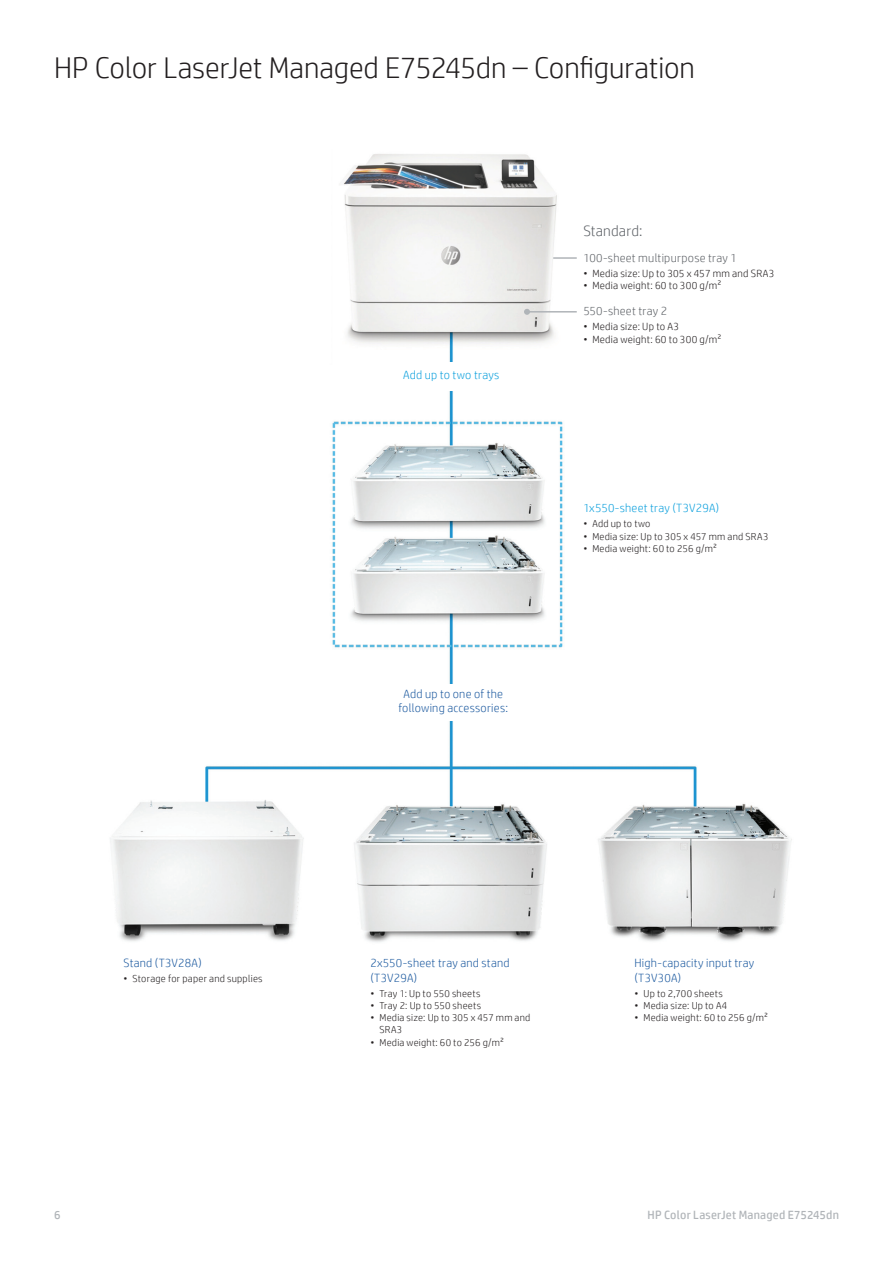
<style>
.page{position:relative;width:893px;height:1263px;background:#fff}
.page>*{position:absolute;margin:0;border:0;box-sizing:border-box;transform-origin:0 0}
.Document_type_12_14{font:300 30px "HP Simplified";letter-spacing:-.005em;color:#231f20}
.Subhead_14_16_blue{font:300 15px "HP Simplified";letter-spacing:.01em;color:#5f6368}
.Subhead_14_16_blue-2{font:300 12px/15px "HP Simplified";letter-spacing:.02em;color:#1e5ba0}
.Subhead_14_16_blue-3{font:300 12px "HP Simplified";letter-spacing:.02em;color:#5f6368}
.Subhead_14_16_blue-4{font:300 12px "HP Simplified";letter-spacing:.02em;color:#0ca0dd}
.t1{font:12px "HP Simplified";letter-spacing:.02em;color:#b0b4b8}
.Subhead_14_16_blue-5{font:300 10.5px "HP Simplified";letter-spacing:.025em;color:#231f20}
.Subhead_14_16_blue-6{font:300 10.2px/12.1px "HP Simplified";letter-spacing:.025em;color:#231f20}
</style>
<div class="page">
<img style="left:110px;top:154px;width:682px;height:788px">
<hr style="left:553px;top:257px;width:24px;height:2px;background:#b0b4b8">
<hr style="left:527px;top:311px;width:50px;height:2px;background:#b0b4b8">
<svg style="left:524px;top:309px;width:6px;height:6px"></svg>
<div style="left:440px;top:362px;width:20px;height:28px;background:#fff"></div>
<div style="left:442px;top:684px;width:20px;height:37px;background:#fff"></div>
<p class="Document_type_12_14" style="left:54px;top:51px;width:642px">HP Color LaserJet Managed E75245dn – Configuration</p>
<p class="Subhead_14_16_blue-2" style="left:124px;top:955px;width:80px">Stand (T3V28A)</p>
<p class="Subhead_14_16_blue-6" style="left:124px;top:972px;width:141px">• Storage for paper and supplies</p>
<p class="Subhead_14_16_blue-4" style="left:403px;top:368px;width:98px">Add up to two trays</p>
<p class="Subhead_14_16_blue-2" style="left:398px;top:686px;width:111px;line-height:14.4px;text-align:center">Add up to one of the following accessories:</p>
<p class="Subhead_14_16_blue" style="left:583px;top:222px;width:61px">Standard:</p>
<p class="Subhead_14_16_blue-3" style="left:583px;top:251px;width:155px">100-sheet multipurpose tray 1</p>
<p class="Subhead_14_16_blue-5" style="left:583px;top:267px;width:193px">• Media size: Up to 305 x 457 mm and SRA3</p>
<p class="Subhead_14_16_blue-5" style="left:583px;top:280px;width:140px">• Media weight: 60 to 300 g/m2</p>
<p class="Subhead_14_16_blue-3" style="left:583px;top:304px;width:85px">550-sheet tray 2</p>
<p class="Subhead_14_16_blue-5" style="left:583px;top:321px;width:97px">• Media size: Up to A3</p>
<p class="Subhead_14_16_blue-5" style="left:583px;top:333px;width:140px">• Media weight: 60 to 300 g/m2</p>
<p class="Subhead_14_16_blue-4" style="left:583px;top:501px;width:137px">1x550-sheet tray (T3V29A)</p>
<p class="Subhead_14_16_blue-6" style="left:583px;top:518px;width:69px">• Add up to two</p>
<p class="Subhead_14_16_blue-6" style="left:583px;top:530px;width:187px">• Media size: Up to 305 x 457 mm and SRA3</p>
<p class="Subhead_14_16_blue-6" style="left:583px;top:542px;width:135px">• Media weight: 60 to 256 g/m2</p>
<p class="Subhead_14_16_blue-2" style="left:370px;top:955px;width:141px">2x550-sheet tray and stand (T3V29A)</p>
<p class="Subhead_14_16_blue-6" style="left:370px;top:987px;width:112px">• Tray 1: Up to 550 sheets</p>
<p class="Subhead_14_16_blue-6" style="left:370px;top:999px;width:112px">• Tray 2: Up to 550 sheets</p>
<p class="Subhead_14_16_blue-6" style="left:379px;top:1011px;width:153px;text-indent:-9px">• Media size: Up to 305 x 457 mm and<br>SRA3</p>
<p class="Subhead_14_16_blue-6" style="left:370px;top:1036px;width:135px">• Media weight: 60 to 256 g/m2</p>
<p class="Subhead_14_16_blue-2" style="left:634px;top:955px;width:121px">High-capacity input tray (T3V30A)</p>
<p class="Subhead_14_16_blue-6" style="left:634px;top:987px;width:90px">• Up to 2,700 sheets</p>
<p class="Subhead_14_16_blue-6" style="left:634px;top:999px;width:94px">• Media size: Up to A4</p>
<p class="Subhead_14_16_blue-6" style="left:634px;top:1011px;width:135px">• Media weight: 60 to 256 g/m2</p>
<p class="t1" style="left:54px;top:1208px;width:8px">6</p>
<p class="t1" style="left:647px;top:1208px;width:193px">HP Color LaserJet Managed E75245dn</p>
</div>
